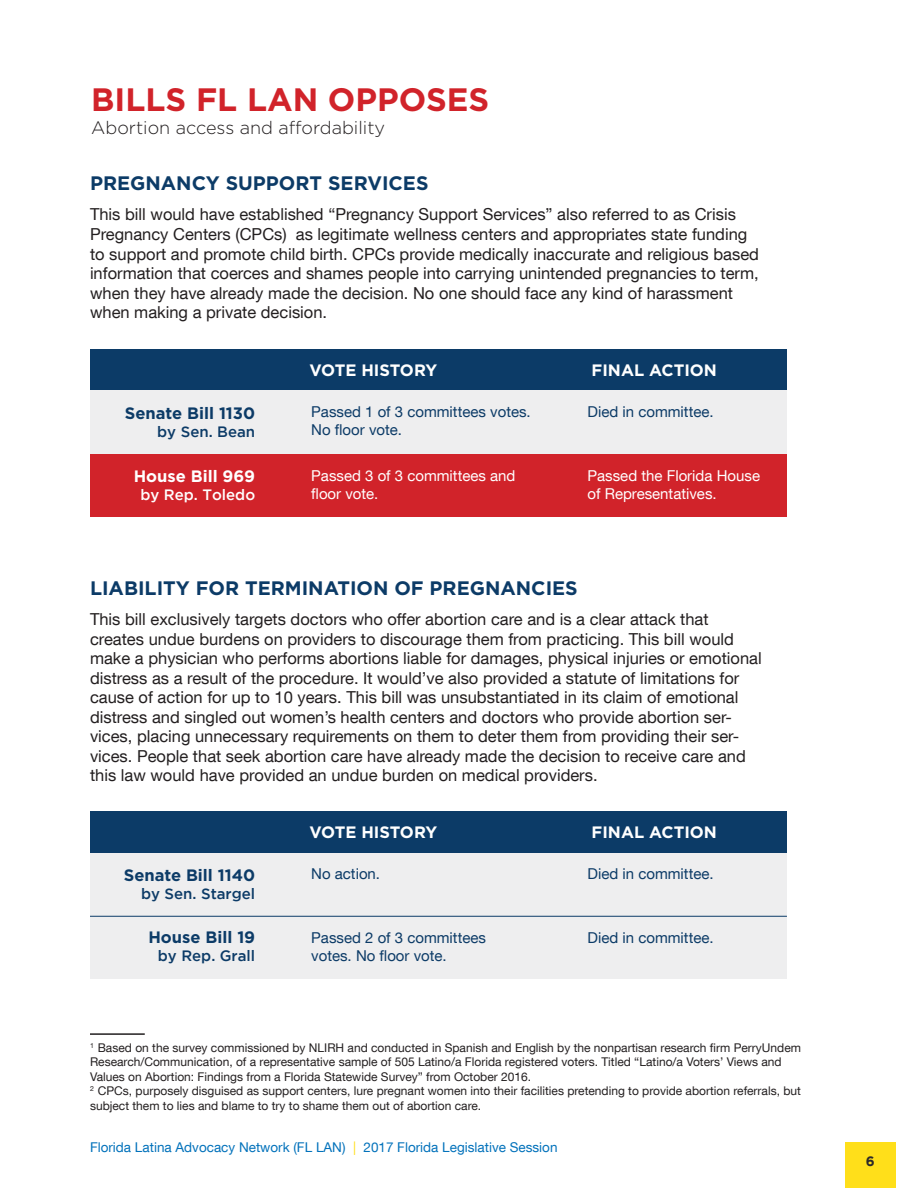
<style>
.page{position:relative;width:918px;height:1188px;background:#fff}
.page>*{position:absolute;margin:0;border:0;box-sizing:border-box;transform-origin:0 0}
.t1{font:700 32.4px "Gotham";color:#d1232a}
.t2{font:700 19.5px "Gotham";color:#0c3b67}
.t3{font:300 18px "Gotham";color:#231f20}
.Body_Text_11_Reg_Bla{font:16.5px/19.5px "Helvetica Neue LT Com";color:#231f20}
.t4{font:700 16.5px "Gotham";color:#fff}
.t5{font:700 16.5px "Gotham";color:#0c3b67}
.t6{font:15px/18px "Helvetica Neue LT Com";color:#0c3b67}
.t7{font:15px/18px "Helvetica Neue LT Com";color:#fff}
.t8{font:500 15px "Gotham";color:#0c3b67}
.t9{font:500 15px "Gotham";color:#fff}
.t10{font:13.5px "Helvetica Neue LT Com";color:#0372bb}
.t11{font:700 13.5px "Gotham";color:#2b292a}
.Sources{font:12px/14.4px "Helvetica Neue LT Com";color:#231f20}
.s1{color:#ffdf1b}
</style>
<div class="page">
<div style="left:845px;top:1143px;width:51px;height:45px;background:#ffdf1a"></div>
<div style="left:90px;top:349px;width:697px;height:63px;background:#0c3b67"></div>
<div style="left:90px;top:811px;width:697px;height:63px;background:#0c3b67"></div>
<div style="left:90px;top:391px;width:697px;height:63px;background:#eeeeef"></div>
<div style="left:90px;top:853px;width:697px;height:126px;background:#eeeeef"></div>
<div style="left:90px;top:454px;width:697px;height:63px;background:#d1232a"></div>
<hr style="left:90px;top:1033px;width:55px;height:2px;background:#231f20">
<hr style="left:90px;top:916px;width:697px;height:1px;background:#0c3b67">
<p class="t1" style="left:91px;top:81px;width:400px">BILLS FL LAN OPPOSES</p>
<p class="t3" style="left:91px;top:118px;width:295px">Abortion access and affordability</p>
<p class="t2" style="left:90px;top:172px;width:340px">PREGNANCY SUPPORT SERVICES</p>
<p class="Body_Text_11_Reg_Bla" style="left:90px;top:204px;width:671px">This bill would have established “Pregnancy Support Services” also referred to as Crisis Pregnancy Centers (CPCs) as legitimate wellness centers and appropriates state funding to support and promote child birth. CPCs provide medically inaccurate and religious based information that coerces and shames people into carrying unintended pregnancies to term, when they have already made the decision. No one should face any kind of harassment when making a private decision.</p>
<p class="t5" style="left:125px;top:403px;width:132px">Senate Bill 1130</p>
<p class="t8" style="left:157px;top:423px;width:99px">by Sen. Bean</p>
<p class="t4" style="left:134px;top:467px;width:123px">House Bill 969</p>
<p class="t9" style="left:140px;top:486px;width:116px">by Rep. Toledo</p>
<p class="t4" style="left:310px;top:360px;width:129px">VOTE HISTORY</p>
<p class="t6" style="left:311px;top:402px;width:221px">Passed 1 of 3 committees votes.</p>
<p class="t6" style="left:311px;top:420px;width:92px">No floor vote.</p>
<p class="t7" style="left:311px;top:466px;width:206px">Passed 3 of 3 committees and floor vote.</p>
<p class="t4" style="left:592px;top:360px;width:127px">FINAL ACTION</p>
<p class="t6" style="left:588px;top:402px;width:128px">Died in committee.</p>
<p class="t7" style="left:588px;top:466px;width:174px">Passed the Florida House of Representatives.</p>
<p class="t2" style="left:90px;top:577px;width:489px">LIABILITY FOR TERMINATION OF PREGNANCIES</p>
<p class="Body_Text_11_Reg_Bla" style="left:90px;top:609px;width:673px">This bill exclusively targets doctors who offer abortion care and is a clear attack that creates undue burdens on providers to discourage them from practicing. This bill would make a physician who performs abortions liable for damages, physical injuries or emotional distress as a result of the procedure. It would’ve also provided a statute of limitations for cause of action for up to 10 years. This bill was unsubstantiated in its claim of emotional distress and singled out women’s health centers and doctors who provide abortion ser&shy;vices, placing unnecessary requirements on them to deter them from providing their ser&shy;vices. People that seek abortion care have already made the decision to receive care and this law would have provided an undue burden on medical providers.</p>
<p class="t5" style="left:124px;top:866px;width:133px">Senate Bill 1140</p>
<p class="t8" style="left:141px;top:885px;width:116px">by Sen. Stargel</p>
<p class="t5" style="left:148px;top:928px;width:108px">House Bill 19</p>
<p class="t8" style="left:158px;top:947px;width:99px">by Rep. Grall</p>
<p class="t4" style="left:310px;top:823px;width:129px">VOTE HISTORY</p>
<p class="t6" style="left:311px;top:864px;width:70px">No action.</p>
<p class="t6" style="left:311px;top:928px;width:176px">Passed 2 of 3 committees votes. No floor vote.</p>
<p class="t4" style="left:592px;top:823px;width:127px">FINAL ACTION</p>
<p class="t6" style="left:588px;top:864px;width:128px">Died in committee.</p>
<p class="t6" style="left:588px;top:928px;width:128px">Died in committee.</p>
<p class="Sources" style="left:90px;top:1040px;width:713px"><sup>1</sup> Based on the survey commissioned by NLIRH and conducted in Spanish and English by the nonpartisan research firm PerryUndem<br>Research/Communication, of a representative sample of 505 Latino/a Florida registered voters. Titled “Latino/a Voters’ Views and<br>Values on Abortion: Findings from a Florida Statewide Survey” from October 2016.</p>
<p class="Sources" style="left:90px;top:1083px;width:713px"><sup>2</sup> CPCs, purposely disguised as support centers, lure pregnant women into their facilities pretending to provide abortion referrals, but subject them to lies and blame to try to shame them out of abortion care.</p>
<p class="t10" style="left:90px;top:1139px;width:469px">Florida Latina Advocacy Network (FL LAN) <span class="s1">|</span> 2017 Florida Legislative Session</p>
<p class="t11" style="left:866px;top:1154px;width:10px">6</p>
</div>
